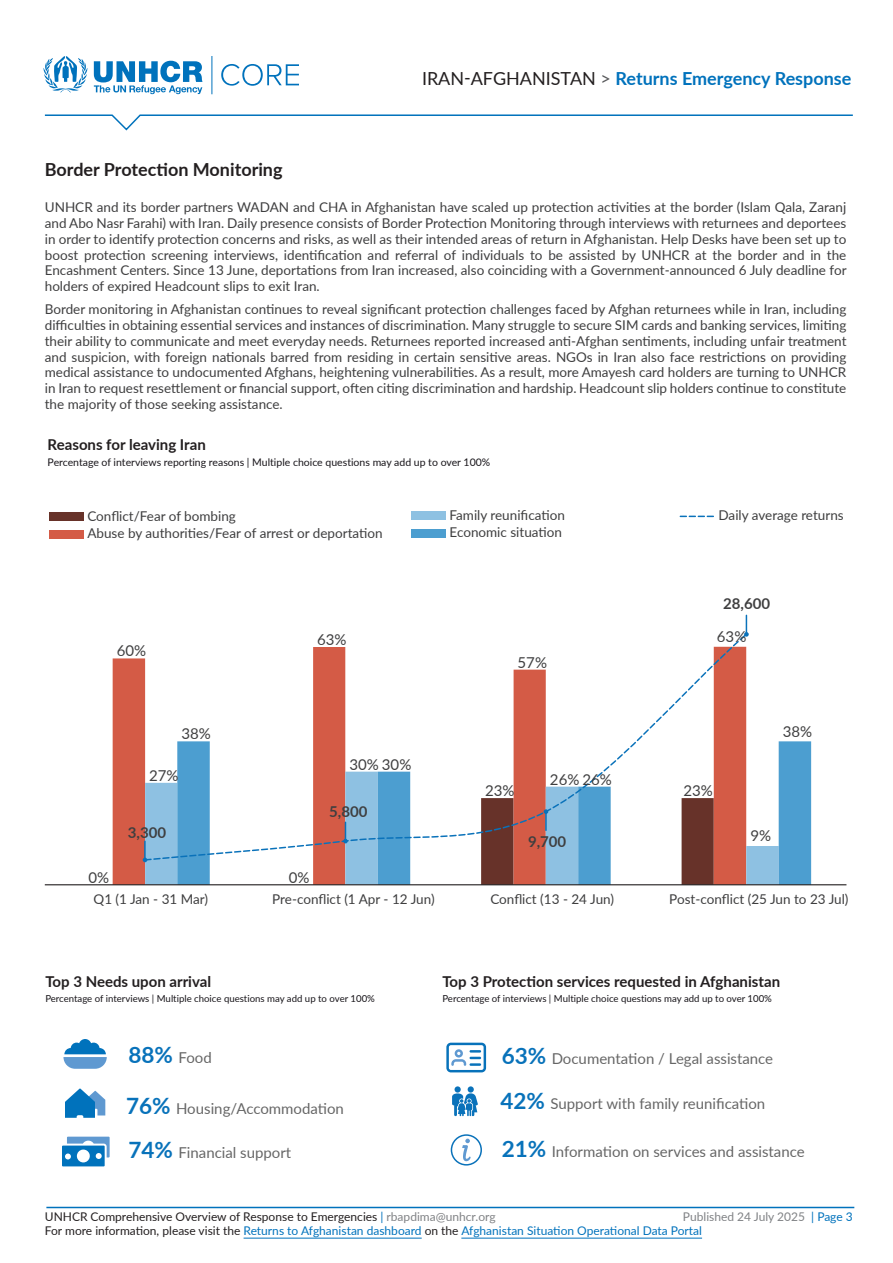
<style>
.page{position:relative;width:893px;height:1263px;background:#fff}
.page>*{position:absolute;margin:0;border:0;box-sizing:border-box;transform-origin:0 0}
.t1{font:700 18px "Lato";color:#0072bc}
.t2{font:700 18px "Lato";color:#231f20}
.t3{font:15px "Lato";color:#666}
.t4{font:700 15px "Lato";color:#231f20}
.t5{font:15px "Lato";color:#3f3f40}
.t6{font:700 15px "Lato";color:#3f3f40}
.t7{font:13.5px/15.8px "Lato";color:#3e3e3f}
.t8{font:12px/14.4px "Lato";color:#0072bc}
.t9{font:12px "Lato";color:#231f20}
.t10{font:10.5px "Lato";color:#18151a}
.t11{font:9.6px "Lato";color:#18151a}
.s1{font-weight:400;color:#231f20}
.s2{font-weight:400;color:#57585a}
.s3{font-weight:700;font-size:22.5px;color:#0872ba}
.s4{color:#0072bc}
.s5{color:#808285}
.s6{color:#231f20}
</style>
<div class="page">
<hr style="left:46px;top:1207px;width:808px;height:1px;background:#0072bc">
<hr style="left:244px;top:1238px;width:178px;height:1px;background:#0072bc">
<hr style="left:461px;top:1238px;width:241px;height:1px;background:#0072bc">
<svg style="left:44px;top:114px;width:809px;height:17px"></svg>
<svg style="left:446px;top:1043px;width:40px;height:29px"></svg>
<svg style="left:63px;top:1039px;width:44px;height:30px"></svg>
<svg style="left:65px;top:1088px;width:40px;height:30px"></svg>
<svg style="left:452px;top:1086px;width:26px;height:30px"></svg>
<svg style="left:62px;top:1137px;width:48px;height:29px"></svg>
<svg style="left:462px;top:1138px;width:9px;height:23px"></svg>
<div style="left:451px;top:1134px;width:31px;height:31px;border:2px solid #0a72ba;border-radius:50%"></div>
<svg style="left:43px;top:56px;width:45px;height:36px"></svg>
<svg style="left:94px;top:61px;width:108px;height:33px"></svg>
<hr style="left:212px;top:56px;width:1px;height:38px;background:#0072bc">
<svg style="left:221px;top:64px;width:78px;height:22px"></svg>
<div style="left:49px;top:512px;width:35px;height:9px;background:#673229"></div>
<div style="left:49px;top:530px;width:35px;height:8px;background:#d45b46"></div>
<div style="left:411px;top:511px;width:35px;height:9px;background:#8ec1e2"></div>
<div style="left:411px;top:529px;width:35px;height:9px;background:#4c9ed0"></div>
<svg style="left:680px;top:516px;width:34px;height:1px"></svg>
<div style="left:113px;top:658px;width:32px;height:226px;background:#d45b46"></div>
<svg style="left:177px;top:741px;width:634px;height:143px"></svg>
<hr style="left:45px;top:884px;width:801px;height:1px;background:#231f20">
<svg style="left:143px;top:635px;width:605px;height:226px"></svg>
<svg style="left:143px;top:841px;width:4px;height:21px"></svg>
<svg style="left:343px;top:822px;width:5px;height:21px"></svg>
<svg style="left:481px;top:798px;width:233px;height:87px"></svg>
<svg style="left:744px;top:615px;width:5px;height:22px"></svg>
<h1 class="t2" style="left:45px;top:156px;width:239px">Border Protection Monitoring</h1>
<h1 class="t1" style="left:422px;top:65px;width:431px"><span class="s1">IRAN-AFGHANISTAN</span> <span class="s2">&gt;</span> Returns Emergency Response</h1>
<p class="t7" style="left:45px;top:199px;width:803px;text-align:justify">UNHCR and its border partners WADAN and CHA in Afghanistan have scaled up protection activities at the border (Islam Qala, Zaranj and Abo Nasr Farahi) with Iran. Daily presence consists of Border Protection Monitoring through interviews with returnees and deportees in order to identify protection concerns and risks, as well as their intended areas of return in Afghanistan. Help Desks have been set up to boost protection screening interviews, identification and referral of individuals to be assisted by UNHCR at the border and in the Encashment Centers. Since 13 June, deportations from Iran increased, also coinciding with a Government-announced 6 July deadline for holders of expired Headcount slips to exit Iran.</p>
<p class="t7" style="left:45px;top:301px;width:803px;text-align:justify">Border monitoring in Afghanistan continues to reveal significant protection challenges faced by Afghan returnees while in Iran, including difficulties in obtaining essential services and instances of discrimination. Many struggle to secure SIM cards and banking services, limiting their ability to communicate and meet everyday needs. Returnees reported increased anti-Afghan sentiments, including unfair treatment and suspicion, with foreign nationals barred from residing in certain sensitive areas. NGOs in Iran also face restrictions on providing medical assistance to undocumented Afghans, heightening vulnerabilities. As a result, more Amayesh card holders are turning to UNHCR in Iran to request resettlement or financial support, often citing discrimination and hardship. Headcount slip holders continue to constitute the majority of those seeking assistance.</p>
<p class="t4" style="left:48px;top:433px;width:160px">Reasons for leaving Iran</p>
<p class="t10" style="left:48px;top:454px;width:444px">Percentage of interviews reporting reasons | Multiple choice questions may add up to over 100%</p>
<p class="t7" style="left:87px;top:506px;width:297px;line-height:17.4px">Conflict/Fear of bombing<br>Abuse by authorities/Fear of arrest or deportation</p>
<p class="t7" style="left:450px;top:506px;width:117px;line-height:17.4px">Family reunification<br>Economic situation</p>
<p class="t7" style="left:718px;top:507px;width:127px">Daily average returns</p>
<p class="t5" style="left:117px;top:640px;width:31px">60%</p>
<p class="t5" style="left:317px;top:629px;width:31px">63%</p>
<p class="t5" style="left:518px;top:651px;width:31px">57%</p>
<p class="t6" style="left:723px;top:593px;width:49px">28,600</p>
<p class="t5" style="left:717px;top:626px;width:31px">63%</p>
<p class="t5" style="left:182px;top:723px;width:31px">38%</p>
<p class="t5" style="left:783px;top:721px;width:31px">38%</p>
<p class="t5" style="left:149px;top:765px;width:31px">27%</p>
<p class="t6" style="left:128px;top:821px;width:40px">3,300</p>
<p class="t5" style="left:89px;top:866px;width:22px">0%</p>
<p class="t5" style="left:289px;top:866px;width:22px">0%</p>
<p class="t5" style="left:350px;top:753px;width:63px">30% 30%</p>
<p class="t6" style="left:329px;top:800px;width:40px">5,800</p>
<p class="t5" style="left:550px;top:768px;width:63px">26% 26%</p>
<p class="t5" style="left:485px;top:780px;width:31px">23%</p>
<p class="t5" style="left:683px;top:780px;width:31px">23%</p>
<p class="t6" style="left:528px;top:830px;width:40px">9,700</p>
<p class="t5" style="left:750px;top:825px;width:22px">9%</p>
<p class="t7" style="left:94px;top:891px;width:116px">Q1 (1 Jan - 31 Mar)</p>
<p class="t7" style="left:272px;top:891px;width:164px">Pre-conflict (1 Apr - 12 Jun)</p>
<p class="t7" style="left:490px;top:891px;width:125px">Conflict (13 - 24 Jun)</p>
<p class="t7" style="left:669px;top:891px;width:181px">Post-conflict (25 Jun to 23 Jul)</p>
<p class="t4" style="left:45px;top:971px;width:167px">Top 3 Needs upon arrival</p>
<p class="t11" style="left:45px;top:991px;width:331px">Percentage of interviews | Multiple choice questions may add up to over 100%</p>
<p class="t4" style="left:442px;top:971px;width:339px">Top 3 Protection services requested in Afghanistan</p>
<p class="t11" style="left:442px;top:991px;width:331px">Percentage of interviews | Multiple choice questions may add up to over 100%</p>
<p class="t3" style="left:129px;top:1047px;width:85px"><span class="s3">88%</span> Food</p>
<p class="t3" style="left:502px;top:1048px;width:273px"><span class="s3">63%</span> Documentation / Legal assistance</p>
<p class="t3" style="left:126px;top:1098px;width:219px"><span class="s3">76%</span> Housing/Accommodation</p>
<p class="t3" style="left:500px;top:1093px;width:266px"><span class="s3">42%</span> Support with family reunification</p>
<p class="t3" style="left:128px;top:1142px;width:164px"><span class="s3">74%</span> Financial support</p>
<p class="t3" style="left:502px;top:1141px;width:304px"><span class="s3">21%</span> Information on services and assistance</p>
<p class="t9" style="left:45px;top:1208px;width:452px">UNHCR Comprehensive Overview of Response to Emergencies <span class="s4">|</span> <span class="s5">rbapdima@unhcr.org</span></p>
<p class="t8" style="left:45px;top:1209px;width:809px;text-indent:638px"><span class="s5">Published 24 July 2025</span> | Page 3<br><span class="s6">For more information, please visit the</span> Returns to Afghanistan dashboard <span class="s6">on the</span> Afghanistan Situation Operational Data Portal</p>
</div>
